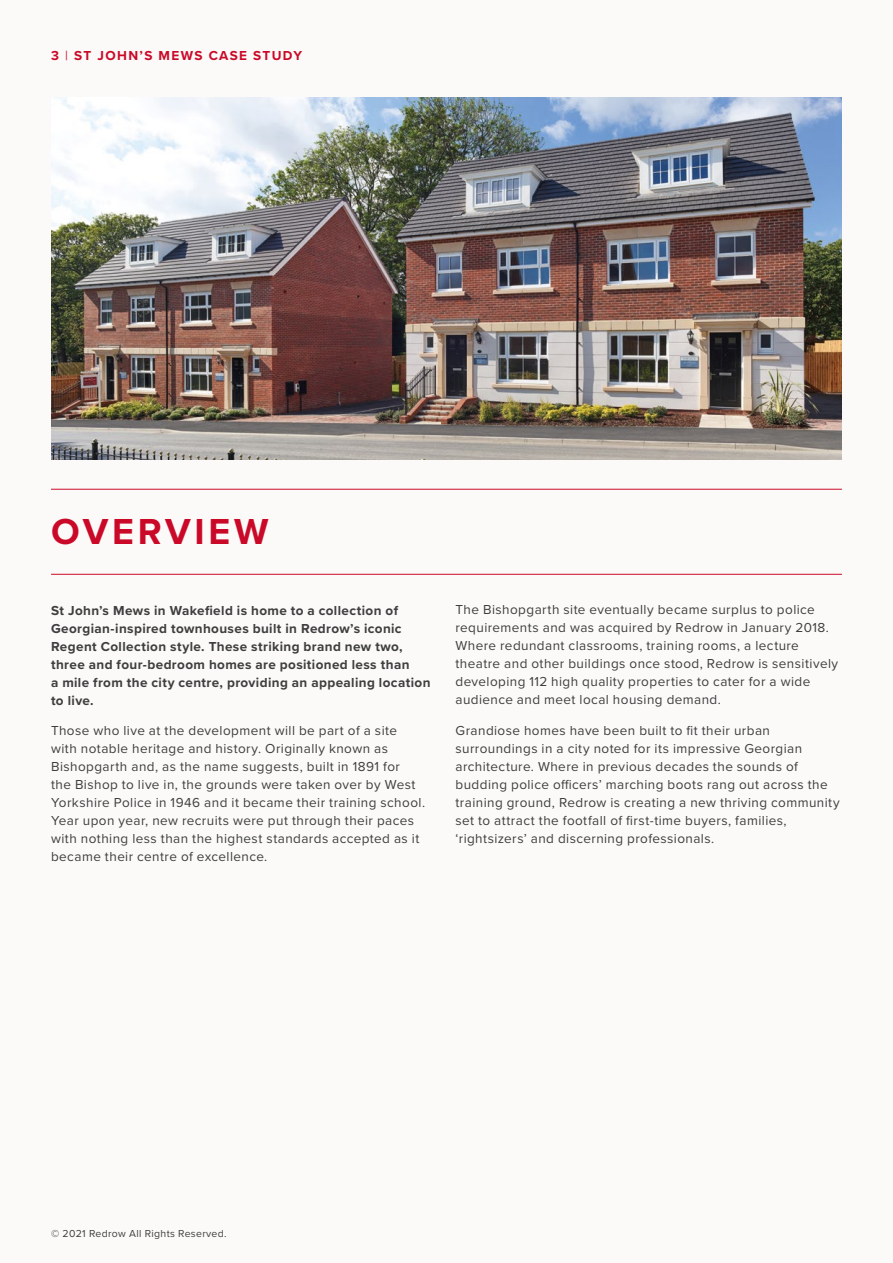
<style>
.page{position:relative;width:893px;height:1263px;background:#fbfaf8}
.page>*{position:absolute;margin:0;border:0;box-sizing:border-box;transform-origin:0 0}
.t1{font:700 37.5px "Proxima Nova";letter-spacing:.1em;color:#ca0928}
.t2{font:13.5px/18px "Proxima Nova";letter-spacing:.03em;color:#3e3e3e}
.t3{font:700 13.5px/18px "Proxima Nova";letter-spacing:.03em;color:#3e3e3e}
.t4{font:700 13.5px "Proxima Nova";letter-spacing:.1em;color:#ca0928}
.t5{font:10.5px "Proxima Nova";letter-spacing:.03em;color:#3e3e3e}
.s1{font-weight:400}
</style>
<div class="page">
<hr style="left:51px;top:574px;width:791px;height:1px;background:#ca0928">
<hr style="left:51px;top:489px;width:791px;height:1px;background:#ca0928">
<img style="left:51px;top:98px;width:791px;height:361px">
<p class="t4" style="left:51px;top:45px;width:253px">3 <span class="s1">|</span> ST JOHN’S MEWS CASE STUDY</p>
<h1 class="t1" style="left:51px;top:504px;width:219px">OVERVIEW</h1>
<p class="t3" style="left:51px;top:601px;width:381px">St John’s Mews in Wakefield is home to a collection of Georgian-inspired townhouses built in Redrow’s iconic Regent Collection style. These striking brand new two, three and four-bedroom homes are positioned less than<br>a mile from the city centre, providing an appealing location to live.</p>
<p class="t2" style="left:51px;top:721px;width:376px">Those who live at the development will be part of a site with notable heritage and history. Originally known as Bishopgarth and, as the name suggests, built in 1891 for<br>the Bishop to live in, the grounds were taken over by West Yorkshire Police in 1946 and it became their training school.<br>Year upon year, new recruits were put through their paces with nothing less than the highest standards accepted as it became their centre of excellence.</p>
<p class="t2" style="left:455px;top:600px;width:384px">The Bishopgarth site eventually became surplus to police requirements and was acquired by Redrow in January 2018.<br>Where redundant classrooms, training rooms, a lecture theatre and other buildings once stood, Redrow is sensitively developing 112 high quality properties to cater for a wide audience and meet local housing demand.</p>
<p class="t2" style="left:455px;top:721px;width:386px">Grandiose homes have been built to fit their urban surroundings in a city noted for its impressive Georgian architecture. Where in previous decades the sounds of budding police officers’ marching boots rang out across the training ground, Redrow is creating a new thriving community set to attract the footfall of first-time buyers, families, ‘rightsizers’ and discerning professionals.</p>
<p class="t5" style="left:51px;top:1226px;width:177px">© 2021 Redrow All Rights Reserved.</p>
</div>
